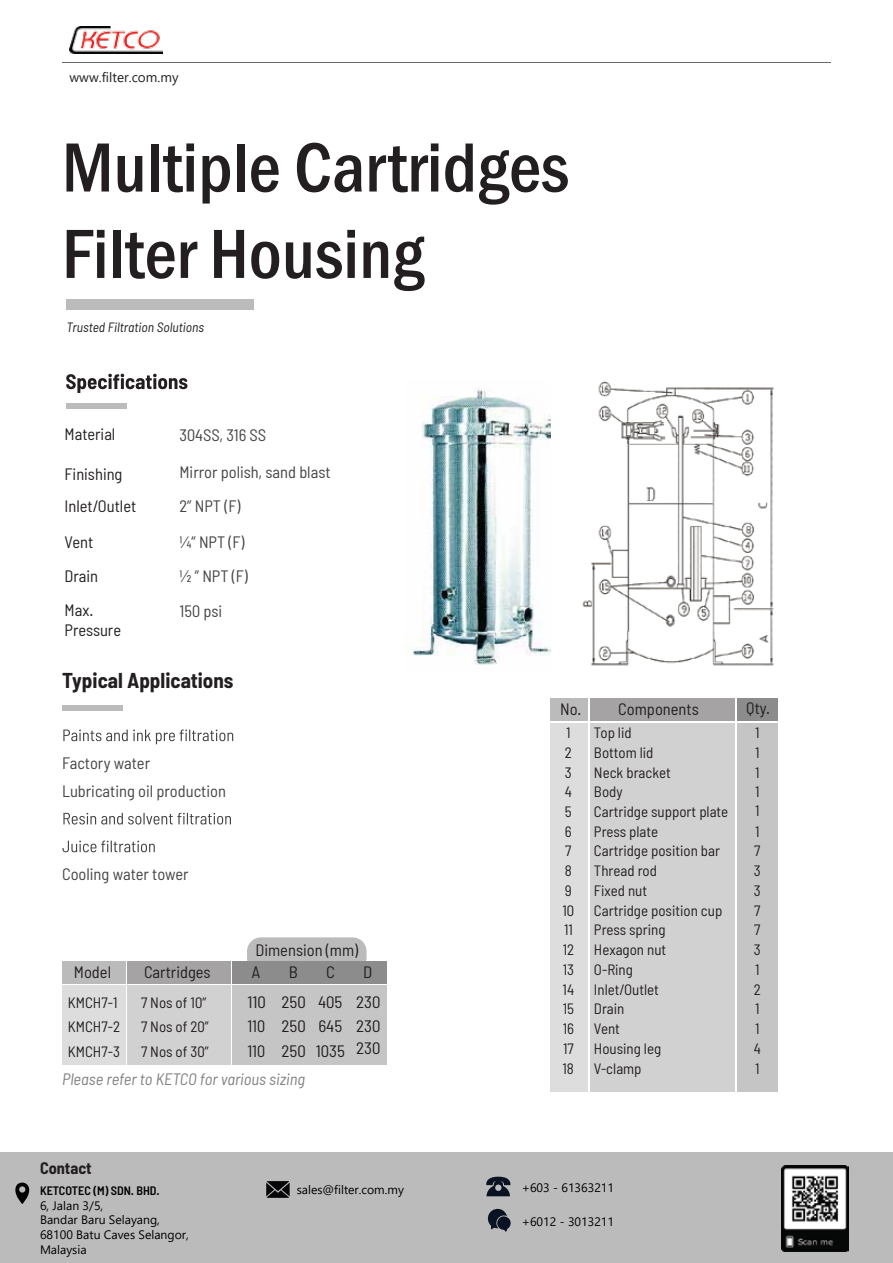
<style>
.page{position:relative;width:893px;height:1263px;background:#fff}
.page>*{position:absolute;margin:0;border:0;box-sizing:border-box;transform-origin:0 0}
.t1{font:500 condensed 72px/86.4px "Franklin Gothic";color:#231f20}
.t2{font:700 semi-condensed 21px "Barlow";color:#231f20}
.t3{font:semi-condensed 16.5px/27.8px "Barlow";color:#454545}
.t4{font:semi-condensed 16.5px/19.8px "Barlow";color:#231f20}
.t5{font:italic semi-condensed 16.5px "Barlow";color:#828282}
.t6{font:semi-condensed 16.5px/24.5px "Barlow";color:#231f20;scale:1.04 1}
.t7{font:700 semi-condensed 16.35px "Barlow";color:#231f20}
.t8{font:semi-condensed 15px/19.8px "Barlow";color:#231f20}
.t9{font:italic semi-condensed 13.5px "Barlow";color:#231f20}
.t10{font:13.5px "Segoe UI";color:#231f20}
.t11{font:12.3px/14.7px "Segoe UI";color:#000}
.t12{font:600 semi-condensed 12.3px "Barlow";color:#000}
.t13{font:12.15px "Segoe UI";color:#000}
</style>
<div class="page">
<div style="left:0;top:1152px;width:893px;height:111px;background:#bcbbbb"></div>
<img style="left:69px;top:27px;width:93px;height:26px">
<hr style="left:62px;top:62px;width:769px;height:1px;background:#686968">
<div style="left:66px;top:299px;width:188px;height:11px;background:#bcbbbb"></div>
<svg style="left:15px;top:1182px;width:14px;height:22px"></svg>
<svg style="left:266px;top:1181px;width:24px;height:17px"></svg>
<svg style="left:486px;top:1177px;width:25px;height:19px"></svg>
<svg style="left:494px;top:1181px;width:9px;height:13px"></svg>
<div style="left:495px;top:1184px;width:6px;height:7px;background:#bcbbbb;border-radius:50%"></div>
<svg style="left:487px;top:1208px;width:24px;height:24px"></svg>
<img style="left:782px;top:1166px;width:66px;height:86px">
<svg style="left:66px;top:374px;width:121px;height:19px"></svg>
<div style="left:66px;top:403px;width:60px;height:6px;background:#bcbbbb"></div>
<div style="left:62px;top:705px;width:60px;height:6px;background:#bcbbbb"></div>
<svg style="left:63px;top:729px;width:170px;height:15px"></svg>
<svg style="left:63px;top:813px;width:168px;height:11px"></svg>
<svg style="left:62px;top:840px;width:93px;height:12px"></svg>
<div style="left:232px;top:985px;width:155px;height:80px;background:#c5c5c5"></div>
<div style="left:128px;top:985px;width:102px;height:80px;background:#d2d1d1"></div>
<div style="left:62px;top:985px;width:63px;height:80px;background:#ddd"></div>
<div style="left:247px;top:937px;width:119px;height:35px;background:#bcbbbb;border-radius:14px"></div>
<div style="left:62px;top:961px;width:63px;height:23px;background:#bcbbbb"></div>
<div style="left:127px;top:961px;width:103px;height:23px;background:#a5a3a3"></div>
<div style="left:232px;top:961px;width:155px;height:23px;background:#8c8c8c"></div>
<div style="left:550px;top:698px;width:38px;height:22px;background:#bcbbbb"></div>
<div style="left:590px;top:698px;width:145px;height:22px;background:#a5a3a3"></div>
<div style="left:738px;top:698px;width:40px;height:22px;background:#8c8c8c"></div>
<div style="left:550px;top:723px;width:38px;height:369px;background:#ddd"></div>
<div style="left:590px;top:723px;width:145px;height:369px;background:#d2d1d1"></div>
<div style="left:738px;top:723px;width:40px;height:369px;background:#c5c5c5"></div>
<img style="left:582px;top:381px;width:192px;height:285px">
<img style="left:412px;top:388px;width:138px;height:277px">
<p class="t10" style="left:69px;top:64px;width:111px">www.filter.com.my</p>
<h1 class="t1" style="left:62px;top:124px;width:508px">Multiple Cartridges<br>Filter Housing</h1>
<p class="t9" style="left:66px;top:319px;width:139px">Trusted Filtration Solutions</p>
<p class="t4" style="left:65px;top:423px;width:52px">Material</p>
<p class="t3" style="left:179px;top:421px;width:88px">304SS, 316 SS</p>
<p class="t4" style="left:65px;top:463px;width:59px">Finishing</p>
<p class="t3" style="left:179px;top:458px;width:153px">Mirror polish, sand blast</p>
<p class="t4" style="left:65px;top:496px;width:73px">Inlet/Outlet</p>
<p class="t3" style="left:179px;top:492px;width:62px">2” NPT (F)</p>
<p class="t4" style="left:65px;top:532px;width:30px">Vent</p>
<p class="t3" style="left:179px;top:528px;width:67px">¼” NPT (F)</p>
<p class="t4" style="left:65px;top:566px;width:35px">Drain</p>
<p class="t3" style="left:179px;top:562px;width:70px">½ ” NPT (F)</p>
<p class="t4" style="left:65px;top:600px;width:58px">Max.<br>Pressure</p>
<p class="t3" style="left:179px;top:597px;width:44px">150 psi</p>
<h2 class="t2" style="left:62px;top:667px;width:173px">Typical Applications</h2>
<p class="t3" style="left:62px;top:749px;width:165px">Factory water<br>Lubricating oil production</p>
<p class="t3" style="left:62px;top:860px;width:128px">Cooling water tower</p>
<p class="t4" style="left:74px;top:961px;width:39px">Model</p>
<p class="t4" style="left:144px;top:961px;width:68px">Cartridges</p>
<p class="t8" style="left:68px;top:989px;width:54px;line-height:24.5px">KMCH7-1<br>KMCH7-2</p>
<p class="t8" style="left:141px;top:989px;width:69px;line-height:24.5px">7 Nos of 10”<br>7 Nos of 20”</p>
<p class="t4" style="left:256px;top:940px;width:104px">Dimension (mm)</p>
<p class="t4" style="left:251px;top:961px;width:10px">A</p>
<p class="t4" style="left:289px;top:961px;width:11px">B</p>
<p class="t4" style="left:326px;top:961px;width:10px">C</p>
<p class="t4" style="left:363px;top:961px;width:11px">D</p>
<p class="t6" style="left:247px;top:989px;width:19px">110<br>110</p>
<p class="t6" style="left:281px;top:989px;width:97px">250 405 230<br>250 645 230</p>
<p class="t8" style="left:68px;top:1041px;width:54px">KMCH7-3</p>
<p class="t8" style="left:141px;top:1041px;width:69px">7 Nos of 30”</p>
<p class="t4" style="left:247px;top:1040px;width:134px">110 250 1035 230</p>
<p class="t5" style="left:62px;top:1069px;width:245px">Please refer to KETCO for various sizing</p>
<p class="t7" style="left:40px;top:1158px;width:53px">Contact</p>
<p class="t4" style="left:560px;top:699px;width:140px">No. Components</p>
<p class="t4" style="left:746px;top:697px;width:26px">Qty.</p>
<p class="t8" style="left:563px;top:722px;width:13px">1<br>2<br>3<br>4<br>5<br>6<br>7<br>8<br>9<br>10<br>11<br>12<br>13</p>
<p class="t8" style="left:594px;top:722px;width:136px">Top lid<br>Bottom lid<br>Neck bracket<br>Body<br>Cartridge support plate<br>Press plate<br>Cartridge position bar<br>Thread rod<br>Fixed nut<br>Cartridge position cup<br>Press spring<br>Hexagon nut<br>O-Ring<br>Inlet/Outlet<br>Drain<br>Vent<br>Housing leg</p>
<p class="t8" style="left:755px;top:722px;width:6px;text-align:justify">1<br>1<br>1<br>1<br>1</p>
<p class="t8" style="left:754px;top:821px;width:9px;text-align:justify">1<br>7<br>3<br>3<br>7<br>7<br>3<br>1<br>2<br>1<br>1<br>4</p>
<p class="t8" style="left:563px;top:979px;width:13px">14</p>
<p class="t8" style="left:563px;top:1018px;width:13px">16</p>
<p class="t8" style="left:563px;top:998px;width:13px">15</p>
<p class="t8" style="left:563px;top:1038px;width:12px">17</p>
<p class="t8" style="left:562px;top:1058px;width:13px">18</p>
<p class="t8" style="left:594px;top:1058px;width:49px">V-clamp</p>
<p class="t8" style="left:755px;top:1058px;width:6px">1</p>
<p class="t12" style="left:40px;top:1183px;width:121px">KETCOTEC (M) SDN. BHD.</p>
<p class="t11" style="left:40px;top:1197px;width:150px">6, Jalan 3/5,<br>Bandar Baru Selayang,<br>68100 Batu Caves Selangor,<br>Malaysia</p>
<p class="t13" style="left:297px;top:1178px;width:109px">sales@filter.com.my</p>
<p class="t13" style="left:522px;top:1176px;width:94px">+603 - 61363211</p>
<p class="t13" style="left:522px;top:1210px;width:94px">+6012 - 3013211</p>
</div>
